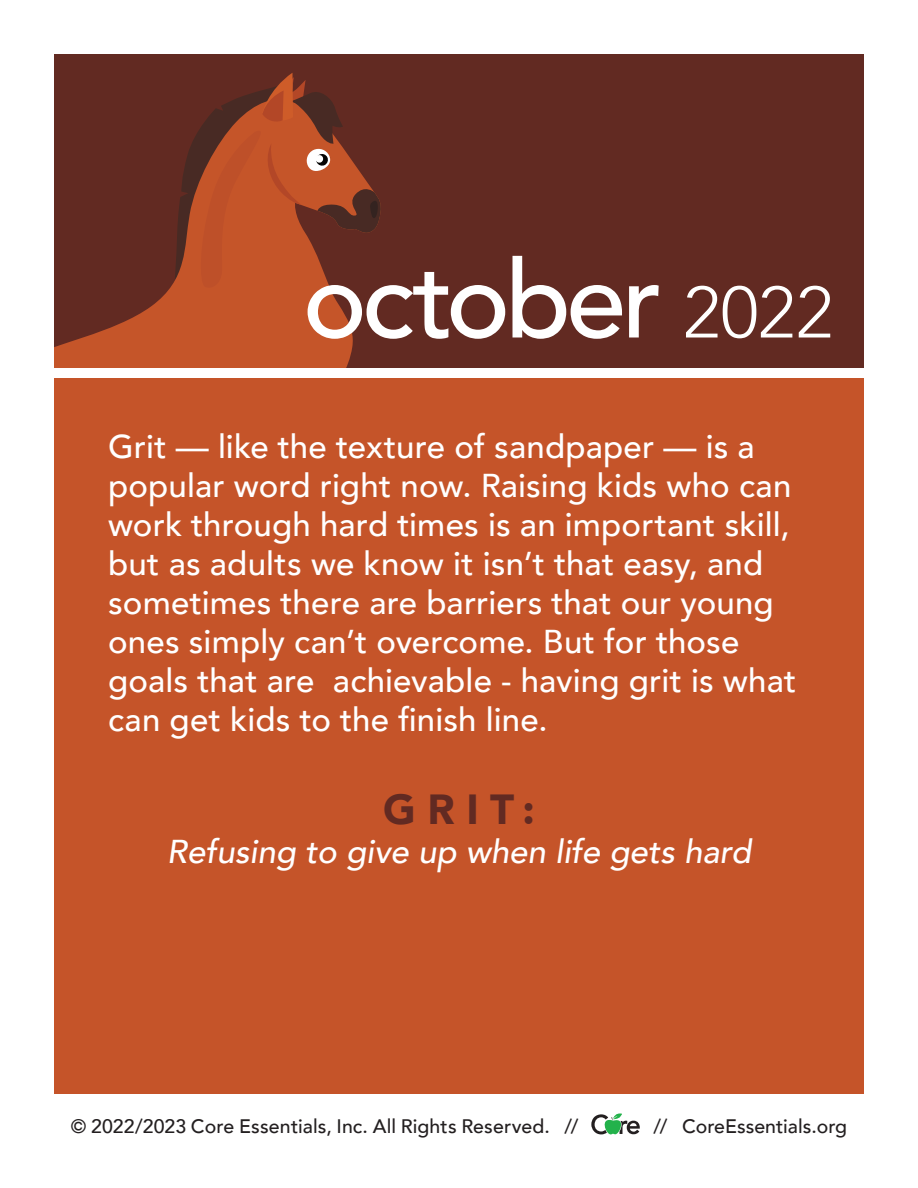
<style>
.page{position:relative;width:918px;height:1188px;background:#fff}
.page>*{position:absolute;margin:0;border:0;box-sizing:border-box;transform-origin:0 0}
.DATE{font:500 108px "Avenir";letter-spacing:-.045em;color:#fff}
.CORE_-_Value_Sentenc{font:900 42px "Avenir";color:#622a22}
.homebody{font:500 33px/39px "Avenir";letter-spacing:.005em;color:#fff}
.CORE_-_Value_Sentenc-2{font:italic 500 33px "Avenir";color:#fff}
.t1{font:500 19.5px "Avenir";color:#231f20}
.s1{font-weight:300;font-size:72px}
</style>
<div class="page">
<svg style="left:591px;top:1113px;width:49px;height:21px"></svg>
<div style="left:54px;top:378px;width:810px;height:716px;background:#c55429"></div>
<div style="left:54px;top:54px;width:810px;height:314px;background:#622a22"></div>
<svg style="left:54px;top:280px;width:299px;height:88px;fill:#c55529"></svg>
<svg style="left:175px;top:73px;width:206px;height:217px"></svg>
<p class="DATE" style="left:303px;top:206px;width:532px">october <span class="s1">2022</span></p>
<p class="homebody" style="left:108px;top:425px;width:690px">Grit — like the texture of sandpaper — is a popular word right now. Raising kids who can work through hard times is an important skill, but as adults we know it isn’t that easy, and sometimes there are barriers that our young ones simply can’t overcome. But for those goals that are achievable - having grit is what can get kids to the finish line.</p>
<p class="CORE_-_Value_Sentenc" style="left:383px;top:773px;width:153px">GRIT:</p>
<p class="CORE_-_Value_Sentenc-2" style="left:167px;top:831px;width:586px">Refusing to give up when life gets hard</p>
<p class="t1" style="left:71px;top:1109px;width:509px">© 2022/2023 Core Essentials, Inc. All Rights Reserved. //</p>
<p class="t1" style="left:653px;top:1109px;width:195px">// CoreEssentials.org</p>
</div>
